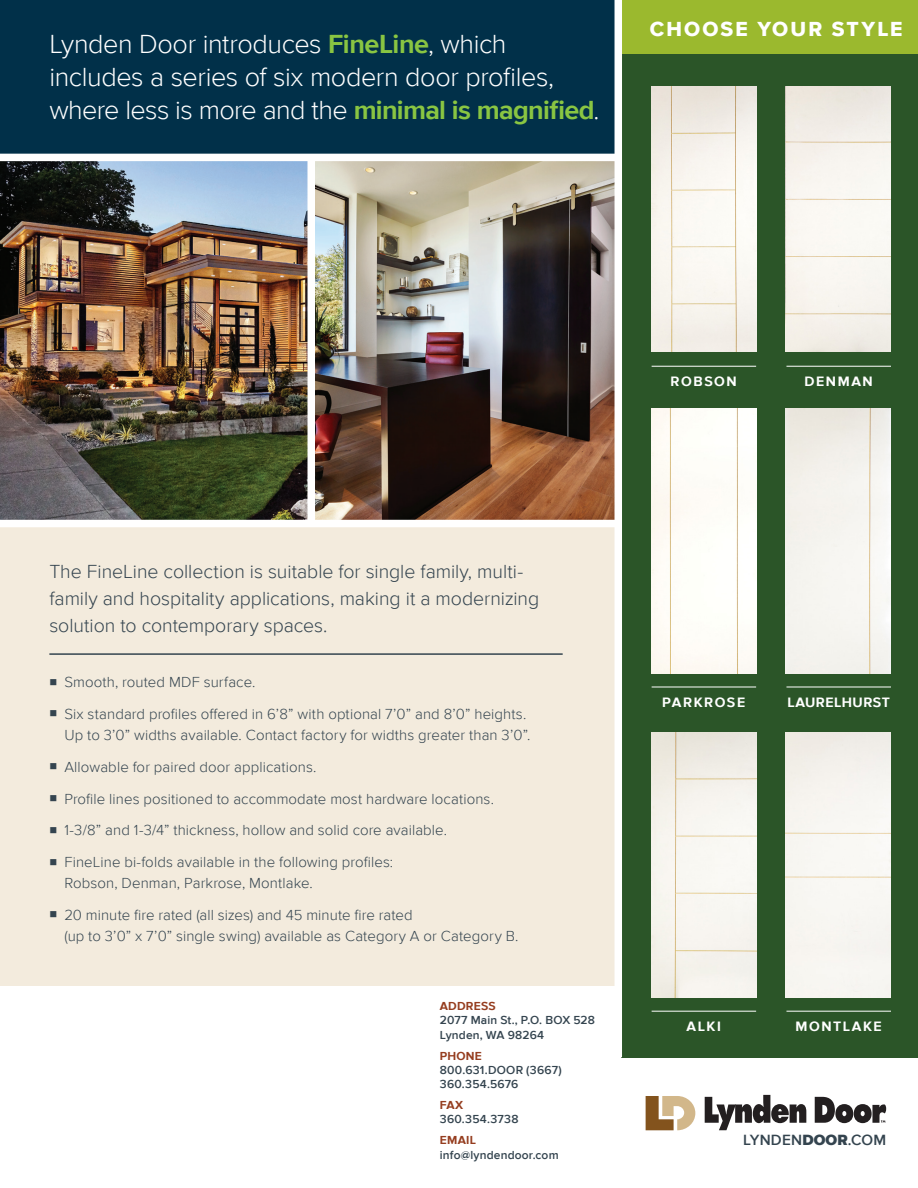
<style>
.page{position:relative;width:918px;height:1188px;background:#fff}
.page>*{position:absolute;margin:0;border:0;box-sizing:border-box;transform-origin:0 0}
.t1{font:300 27px/33px "Proxima Nova";letter-spacing:-.015em;color:#fff}
.t2{font:21px "Proxima Nova Extrabld";letter-spacing:.1em;color:#fff}
.t3{font:300 19.5px/27px "Proxima Nova";letter-spacing:-.005em;color:#34444f}
.t4{font:600 15.3px "Proxima Nova";letter-spacing:.01em;color:#34444f}
.t5{font:300 15px/21px "Proxima Nova";letter-spacing:.005em;color:#34444f}
.t6{font:700 14.1px "Proxima Nova";letter-spacing:.11em;color:#fff}
.t7{font:700 14.1px "Proxima Nova";letter-spacing:.035em;color:#fff}
.t8{font:600 12px/14.2px "Proxima Nova";letter-spacing:.015em;color:#34444f}
.s1{font-weight:700;color:#89c542}
.s2{font-weight:700;color:#953d1f}
.s3{font-weight:900}
</style>
<div class="page">
<div style="left:0;top:0;width:918px;height:397px;background:#013049"></div>
<img style="left:0;top:161px;width:308px;height:359px">
<img style="left:315px;top:161px;width:300px;height:359px">
<div style="left:621px;top:0;width:297px;height:1057px;background:#2b5528"></div>
<div style="left:621px;top:0;width:297px;height:54px;background:#9bb92e"></div>
<div style="left:0;top:523px;width:621px;height:463px;background:#f3ebdd"></div>
<hr style="left:49px;top:653px;width:514px;height:2px;background:#34444f">
<div style="left:0;top:520px;width:621px;height:7px;background:#fff"></div>
<div style="left:0;top:154px;width:621px;height:7px;background:#fff"></div>
<div style="left:615px;top:0;width:7px;height:1057px;background:#fff"></div>
<img style="left:651px;top:87px;width:105px;height:265px">
<img style="left:786px;top:87px;width:105px;height:265px">
<hr style="left:652px;top:366px;width:104px;height:1px;background:#fff">
<hr style="left:786px;top:366px;width:105px;height:1px;background:#fff">
<img style="left:786px;top:408px;width:105px;height:265px">
<div style="left:651px;top:408px;width:105px;height:265px;background:#fefdf8"></div>
<hr style="left:652px;top:687px;width:104px;height:1px;background:#fff">
<hr style="left:786px;top:687px;width:105px;height:1px;background:#fff">
<img style="left:786px;top:732px;width:105px;height:265px">
<img style="left:651px;top:732px;width:105px;height:265px">
<hr style="left:652px;top:1011px;width:104px;height:1px;background:#fff">
<hr style="left:786px;top:1011px;width:105px;height:1px;background:#fff">
<div style="left:308px;top:155px;width:7px;height:369px;background:#fff"></div>
<svg style="left:705px;top:1095px;width:101px;height:35px"></svg>
<svg style="left:815px;top:1097px;width:71px;height:26px"></svg>
<svg style="left:646px;top:1096px;width:49px;height:34px"></svg>
<p class="t1" style="left:49px;top:29px;width:551px">Lynden Door introduces <span class="s1">FineLine</span>, which includes a series of six modern door profiles, where less is more and the <span class="s1">minimal is magnified</span>.</p>
<p class="t2" style="left:650px;top:17px;width:254px">CHOOSE YOUR STYLE</p>
<p class="t6" style="left:671px;top:373px;width:68px">ROBSON</p>
<p class="t6" style="left:804px;top:373px;width:70px">DENMAN</p>
<p class="t3" style="left:49px;top:558px;width:491px">The FineLine collection is suitable for single family, multi&shy;family and hospitality applications, making it a modernizing solution to contemporary spaces.</p>
<p class="t5" style="left:49px;top:672px;width:207px">■ Smooth, routed MDF surface.</p>
<p class="t5" style="left:49px;top:704px;width:483px;text-align:right">■ Six standard profiles offered in 6’8” with optional 7’0” and 8’0” heights.<br>Up to 3’0” widths available. Contact factory for widths greater than 3’0”.</p>
<p class="t5" style="left:49px;top:757px;width:269px">■ Allowable for paired door applications.</p>
<p class="t5" style="left:49px;top:788px;width:446px">■ Profile lines positioned to accommodate most hardware locations.</p>
<p class="t5" style="left:49px;top:820px;width:399px">■ 1-3/8” and 1-3/4” thickness, hollow and solid core available.</p>
<p class="t5" style="left:64px;top:852px;width:330px;text-indent:-15px">■ FineLine bi-folds available in the following profiles:<br>Robson, Denman, Parkrose, Montlake.</p>
<p class="t5" style="left:64px;top:905px;width:456px;text-indent:-15px">■ 20 minute fire rated (all sizes) and 45 minute fire rated<br>(up to 3’0” x 7’0” single swing) available as Category A or Category B.</p>
<p class="t8" style="left:440px;top:1000px;width:157px"><span class="s2">ADDRESS<br></span>2077 Main St., P.O. BOX 528<br>Lynden, WA 98264</p>
<p class="t8" style="left:440px;top:1049px;width:124px"><span class="s2">PHONE<br></span>800.631.DOOR (3667)<br>360.354.5676</p>
<p class="t8" style="left:440px;top:1099px;width:80px"><span class="s2">FAX<br></span>360.354.3738</p>
<p class="t8" style="left:440px;top:1134px;width:120px"><span class="s2">EMAIL </span>info@lyndendoor.com</p>
<p class="t6" style="left:662px;top:694px;width:84px">PARKROSE</p>
<p class="t7" style="left:787px;top:694px;width:104px">LAURELHURST</p>
<p class="t6" style="left:687px;top:1018px;width:36px">ALKI</p>
<p class="t6" style="left:795px;top:1018px;width:88px">MONTLAKE</p>
<p class="t4" style="left:743px;top:1131px;width:144px">LYNDEN<span class="s3">DOOR</span>.COM</p>
</div>
